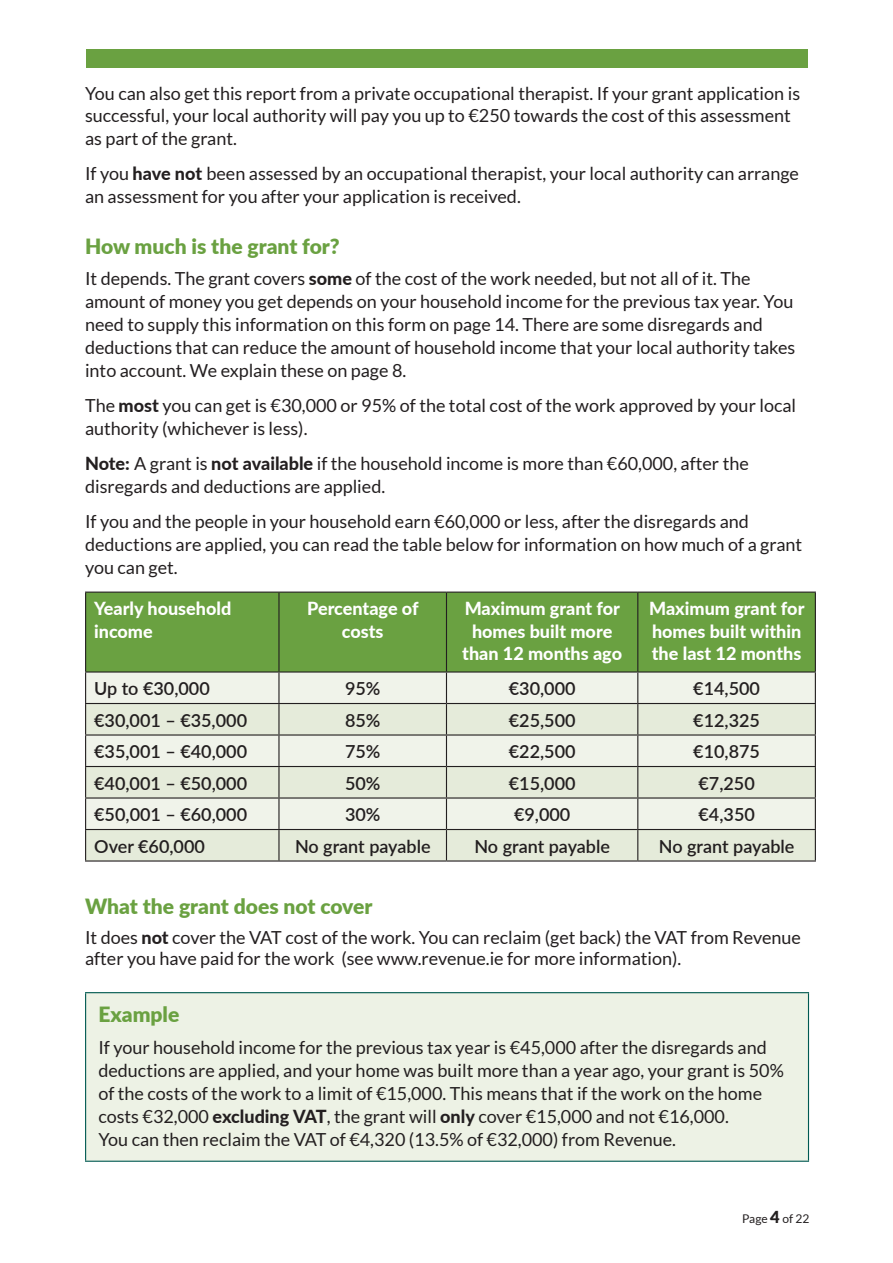
<style>
.page{position:relative;width:893px;height:1263px;background:#fff}
.page>*{position:absolute;margin:0;border:0;box-sizing:border-box;transform-origin:0 0}
.t1{font:900 21px "Lato";color:#6aa141}
.t2{font:18px/23px "Lato";color:#231f20}
.t3{font:800 18px/22.5px "Lato";color:#fff}
.t4{font:600 18px "Lato";color:#221e1f}
.t5{font:600 18px "Lato";color:#231f20}
.t6{font:12px "Lato";color:#231f20}
.s1{font-weight:800}
.s2{font-weight:900;font-size:16.5px}
</style>
<div class="page">
<div style="left:86px;top:593px;width:729px;height:78px;background:#6aa141"></div>
<svg style="left:86px;top:672px;width:729px;height:31px;background:#ebeee5"></svg>
<svg style="left:86px;top:704px;width:729px;height:156px;background:#e7ebde"></svg>
<hr style="left:85px;top:591px;width:194px;height:2px;background:#231f20">
<hr style="left:85px;top:593px;width:1px;height:78px;background:#231f20">
<hr style="left:279px;top:591px;width:167px;height:2px;background:#231f20">
<hr style="left:278px;top:593px;width:2px;height:78px;background:#231f20">
<hr style="left:446px;top:591px;width:192px;height:2px;background:#231f20">
<hr style="left:446px;top:593px;width:1px;height:78px;background:#231f20">
<hr style="left:638px;top:591px;width:178px;height:2px;background:#231f20">
<hr style="left:637px;top:593px;width:1px;height:78px;background:#231f20">
<hr style="left:815px;top:593px;width:1px;height:78px;background:#231f20">
<hr style="left:85px;top:671px;width:194px;height:1px;background:#231f20">
<hr style="left:85px;top:672px;width:1px;height:31px;background:#231f20">
<hr style="left:279px;top:671px;width:167px;height:1px;background:#231f20">
<hr style="left:278px;top:672px;width:2px;height:31px;background:#231f20">
<hr style="left:446px;top:671px;width:192px;height:1px;background:#231f20">
<hr style="left:446px;top:672px;width:1px;height:31px;background:#231f20">
<hr style="left:638px;top:671px;width:178px;height:1px;background:#231f20">
<hr style="left:637px;top:672px;width:1px;height:31px;background:#231f20">
<hr style="left:815px;top:672px;width:1px;height:31px;background:#231f20">
<hr style="left:85px;top:703px;width:194px;height:1px;background:#231f20">
<hr style="left:85px;top:704px;width:1px;height:30px;background:#231f20">
<hr style="left:279px;top:703px;width:167px;height:1px;background:#231f20">
<hr style="left:278px;top:704px;width:2px;height:30px;background:#231f20">
<hr style="left:446px;top:703px;width:192px;height:1px;background:#231f20">
<hr style="left:446px;top:704px;width:1px;height:30px;background:#231f20">
<hr style="left:638px;top:703px;width:178px;height:1px;background:#231f20">
<hr style="left:637px;top:704px;width:1px;height:30px;background:#231f20">
<hr style="left:815px;top:704px;width:1px;height:30px;background:#231f20">
<hr style="left:85px;top:734px;width:194px;height:1px;background:#231f20">
<hr style="left:85px;top:735px;width:1px;height:31px;background:#231f20">
<hr style="left:279px;top:734px;width:167px;height:1px;background:#231f20">
<hr style="left:278px;top:735px;width:2px;height:31px;background:#231f20">
<hr style="left:446px;top:734px;width:192px;height:1px;background:#231f20">
<hr style="left:446px;top:735px;width:1px;height:31px;background:#231f20">
<hr style="left:638px;top:734px;width:178px;height:1px;background:#231f20">
<hr style="left:637px;top:735px;width:1px;height:31px;background:#231f20">
<hr style="left:815px;top:735px;width:1px;height:31px;background:#231f20">
<hr style="left:85px;top:766px;width:194px;height:1px;background:#231f20">
<hr style="left:85px;top:767px;width:1px;height:30px;background:#231f20">
<hr style="left:279px;top:766px;width:167px;height:1px;background:#231f20">
<hr style="left:278px;top:767px;width:2px;height:30px;background:#231f20">
<hr style="left:446px;top:766px;width:192px;height:1px;background:#231f20">
<hr style="left:446px;top:767px;width:1px;height:30px;background:#231f20">
<hr style="left:638px;top:766px;width:178px;height:1px;background:#231f20">
<hr style="left:637px;top:767px;width:1px;height:30px;background:#231f20">
<hr style="left:815px;top:767px;width:1px;height:30px;background:#231f20">
<hr style="left:85px;top:797px;width:194px;height:1px;background:#231f20">
<hr style="left:85px;top:798px;width:1px;height:31px;background:#231f20">
<hr style="left:279px;top:797px;width:167px;height:1px;background:#231f20">
<hr style="left:278px;top:798px;width:2px;height:31px;background:#231f20">
<hr style="left:446px;top:797px;width:192px;height:1px;background:#231f20">
<hr style="left:446px;top:798px;width:1px;height:31px;background:#231f20">
<hr style="left:638px;top:797px;width:178px;height:1px;background:#231f20">
<hr style="left:637px;top:798px;width:1px;height:31px;background:#231f20">
<hr style="left:815px;top:798px;width:1px;height:31px;background:#231f20">
<hr style="left:85px;top:829px;width:194px;height:1px;background:#231f20">
<hr style="left:85px;top:830px;width:1px;height:30px;background:#231f20">
<hr style="left:279px;top:829px;width:167px;height:1px;background:#231f20">
<hr style="left:278px;top:830px;width:2px;height:30px;background:#231f20">
<hr style="left:446px;top:829px;width:192px;height:1px;background:#231f20">
<hr style="left:446px;top:830px;width:1px;height:30px;background:#231f20">
<hr style="left:638px;top:829px;width:178px;height:1px;background:#231f20">
<hr style="left:637px;top:830px;width:1px;height:30px;background:#231f20">
<hr style="left:815px;top:830px;width:1px;height:30px;background:#231f20">
<hr style="left:85px;top:860px;width:194px;height:1px;background:#231f20">
<hr style="left:279px;top:860px;width:167px;height:1px;background:#231f20">
<hr style="left:446px;top:860px;width:192px;height:1px;background:#231f20">
<hr style="left:638px;top:860px;width:178px;height:1px;background:#231f20">
<div style="left:86px;top:993px;width:722px;height:168px;background:#edf2e5"></div>
<hr style="left:85px;top:992px;width:724px;height:1px;background:#005951">
<hr style="left:85px;top:993px;width:1px;height:168px;background:#005951">
<hr style="left:808px;top:993px;width:1px;height:168px;background:#005951">
<hr style="left:85px;top:1161px;width:724px;height:1px;background:#005951">
<div style="left:86px;top:49px;width:721px;height:18px;background:#6aa141"></div>
<p class="t2" style="left:85px;top:81px;width:717px">You can also get this report from a private occupational therapist. If your grant application is successful, your local authority will pay you up to €250 towards the cost of this assessment as part of the grant.</p>
<p class="t2" style="left:85px;top:162px;width:715px">If you <span class="s1">have not</span> been assessed by an occupational therapist, your local authority can arrange an assessment for you after your application is received.</p>
<p class="t1" style="left:85px;top:230px;width:256px">How much is the grant for?</p>
<p class="t2" style="left:85px;top:267px;width:712px">It depends. The grant covers <span class="s1">some</span> of the cost of the work needed, but not all of it. The amount of money you get depends on your household income for the previous tax year. You need to supply this information on this form on page 14. There are some disregards and deductions that can reduce the amount of household income that your local authority takes into account. We explain these on page 8.</p>
<p class="t2" style="left:85px;top:394px;width:713px">The <span class="s1">most</span> you can get is €30,000 or 95% of the total cost of the work approved by your local authority (whichever is less).</p>
<p class="t2" style="left:85px;top:452px;width:665px"><span class="s1">Note:</span> A grant is <span class="s1">not available</span> if the household income is more than €60,000, after the disregards and deductions are applied.</p>
<p class="t2" style="left:85px;top:509px;width:719px">If you and the people in your household earn €60,000 or less, after the disregards and deductions are applied, you can read the table below for information on how much of a grant you can get.</p>
<p class="t3" style="left:94px;top:596px;width:139px">Yearly household income</p>
<p class="t3" style="left:307px;top:596px;width:113px;text-align:center">Percentage of costs</p>
<p class="t3" style="left:462px;top:596px;width:161px;text-align:center">Maximum grant for homes built more than 12 months ago</p>
<p class="t3" style="left:649px;top:596px;width:157px">Maximum grant for homes built within the last 12 months</p>
<p class="t4" style="left:94px;top:675px;width:117px">Up to €30,000</p>
<p class="t5" style="left:345px;top:675px;width:37px">95%</p>
<p class="t5" style="left:509px;top:675px;width:68px">€30,000</p>
<p class="t5" style="left:693px;top:675px;width:68px">€14,500</p>
<p class="t4" style="left:94px;top:707px;width:154px">€30,001 – €35,000</p>
<p class="t5" style="left:345px;top:707px;width:37px">85%</p>
<p class="t5" style="left:509px;top:707px;width:68px">€25,500</p>
<p class="t5" style="left:693px;top:707px;width:68px">€12,325</p>
<p class="t4" style="left:94px;top:738px;width:154px">€35,001 – €40,000</p>
<p class="t5" style="left:345px;top:738px;width:37px">75%</p>
<p class="t5" style="left:509px;top:738px;width:68px">€22,500</p>
<p class="t5" style="left:693px;top:738px;width:68px">€10,875</p>
<p class="t4" style="left:94px;top:770px;width:154px">€40,001 – €50,000</p>
<p class="t5" style="left:345px;top:770px;width:37px">50%</p>
<p class="t5" style="left:509px;top:770px;width:68px">€15,000</p>
<p class="t5" style="left:698px;top:770px;width:58px">€7,250</p>
<p class="t4" style="left:94px;top:801px;width:154px">€50,001 – €60,000</p>
<p class="t5" style="left:345px;top:801px;width:37px">30%</p>
<p class="t5" style="left:514px;top:801px;width:58px">€9,000</p>
<p class="t5" style="left:698px;top:801px;width:58px">€4,350</p>
<p class="t4" style="left:94px;top:833px;width:112px">Over €60,000</p>
<p class="t4" style="left:295px;top:833px;width:137px">No grant payable</p>
<p class="t4" style="left:474px;top:833px;width:137px">No grant payable</p>
<p class="t4" style="left:659px;top:833px;width:137px">No grant payable</p>
<p class="t1" style="left:85px;top:891px;width:289px">What the grant does not cover</p>
<p class="t2" style="left:85px;top:927px;width:717px;line-height:21px">It does <span class="s1">not</span> cover the VAT cost of the work. You can reclaim (get back) the VAT from Revenue after you have paid for the work (see www.revenue.ie for more information).</p>
<p class="t1" style="left:98px;top:999px;width:83px">Example</p>
<p class="t2" style="left:98px;top:1036px;width:687px">If your household income for the previous tax year is €45,000 after the disregards and deductions are applied, and your home was built more than a year ago, your grant is 50% of the costs of the work to a limit of €15,000. This means that if the work on the home costs €32,000 <span class="s1">excluding VAT</span>, the grant will <span class="s1">only</span> cover €15,000 and not €16,000.<br>You can then reclaim the VAT of €4,320 (13.5% of €32,000) from Revenue.</p>
<p class="t6" style="left:742px;top:1212px;width:69px">Page <span class="s2">4</span> of 22</p>
</div>
